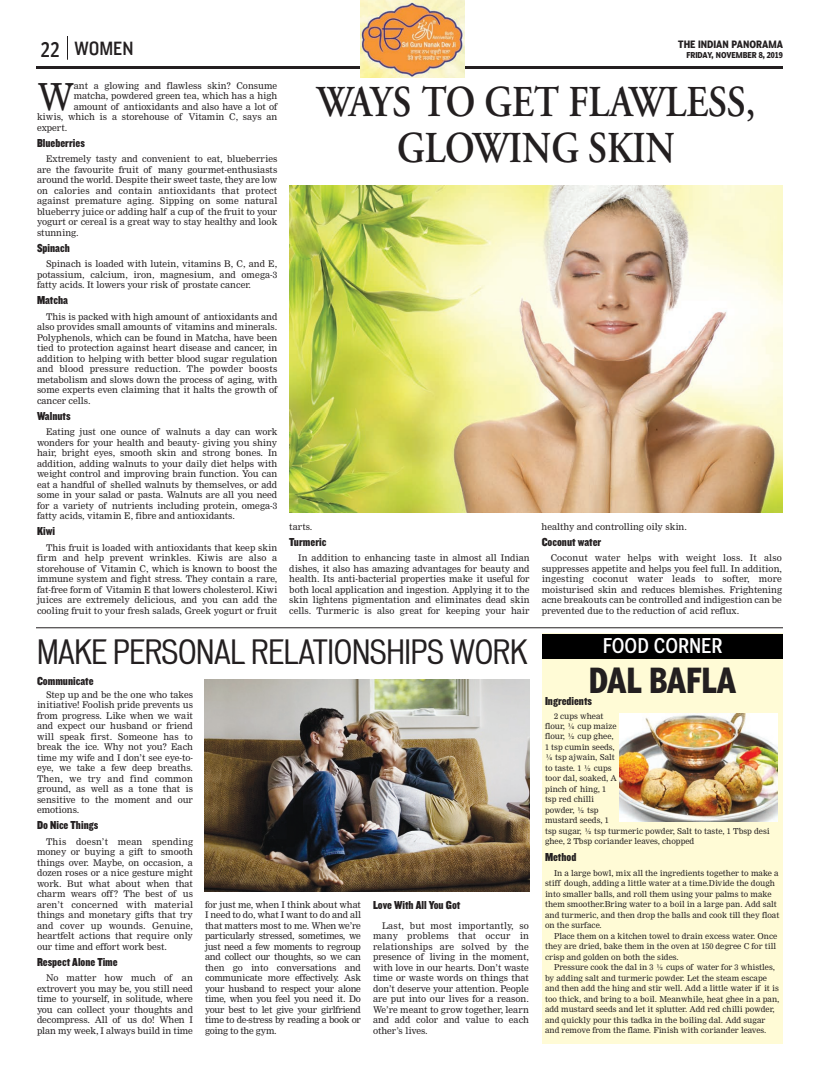
<style>
.page{position:relative;width:819px;height:1080px;background:#fff}
.page>*{position:absolute;margin:0;border:0;box-sizing:border-box;transform-origin:0 0}
.t1{font:600 44px/46px "Adobe Garamond";color:#231f20;text-align:center;scale:.85 1}
.t2{font:36.5px "Nimrod";color:#231f20}
.t3{font:34px "Poynter Agate One Bold Con";color:#231f20;scale:.85 1}
.t4{font:condensed 32px "Vonnes";letter-spacing:-.01em;color:#231f20}
.t5{font:20px "Poynter Agate One Comp";color:#fff;scale:.95 1}
.t6{font:20px "Knockout HTF30 Junior Welterwt";color:#231f20}
.t7{font:condensed 20px "Poynter Agate One";color:#231f20;scale:.9 1}
.t8{font:12px "Knockout HTF70 Full Welterwt";color:#231f20}
.t9{font:700 10px "Poynter Agate One";color:#231f20;scale:.85 1}
.t10{font:9px/10.5px "Nimrod";color:#231f20;text-align:justify}
.t11{font:8px/10.5px "Nimrod";color:#231f20}
.t12{font:700 8px "Poynter Agate One";color:#231f20;scale:.88 1}
</style>
<div class="page">
<div style="left:542px;top:634px;width:241px;height:410px;background:#fffbd6"></div>
<div style="left:542px;top:634px;width:241px;height:25px;background:#000"></div>
<hr style="left:36px;top:66px;width:747px;height:3px;background:#231f20">
<svg style="left:67px;top:36px;width:1px;height:24px"></svg>
<hr style="left:36px;top:628px;width:747px;height:1px;background:#231f20">
<img style="left:289px;top:185px;width:494px;height:328px">
<img style="left:204px;top:680px;width:326px;height:212px">
<img style="left:619px;top:713px;width:158px;height:108px">
<img style="left:360px;top:0;width:104px;height:78px">
<h3 class="t7" style="left:41px;top:41px;width:23px">22</h3>
<p class="t9" style="left:678px;top:40px;width:125px">THE INDIAN PANORAMA</p>
<h3 class="t6" style="left:75px;top:42px;width:61px">WOMEN</h3>
<p class="t12" style="left:686px;top:52px;width:111px">FRIDAY, NOVEMBER 8, 2019</p>
<h2 class="t2" style="left:37px;top:82px;width:38px">W</h2>
<p class="t10" style="left:74px;top:81px;width:205px">ant a glowing and flawless skin? Consume</p>
<p class="t10" style="left:74px;top:91px;width:205px">matcha, powdered green tea, which has a high</p>
<p class="t10" style="left:74px;top:102px;width:205px">amount of antioxidants and also have a lot of</p>
<p class="t10" style="left:37px;top:112px;width:242px">kiwis, which is a storehouse of Vitamin C, says an</p>
<p class="t10" style="left:37px;top:123px;width:32px">expert.</p>
<h3 class="t8" style="left:37px;top:138px;width:49px">Blueberries</h3>
<p class="t10" style="left:37px;top:154px;width:242px;text-indent:9px">Extremely tasty and convenient to eat, blueberries are the favourite fruit of many gourmet-enthusiasts around the world. Despite their sweet taste, they are low on calories and contain antioxidants that protect against premature aging. Sipping on some natural blueberry juice or adding half a cup of the fruit to your yogurt or cereal is a great way to stay healthy and look stunning.</p>
<h3 class="t8" style="left:37px;top:243px;width:34px">Spinach</h3>
<p class="t10" style="left:37px;top:259px;width:242px;text-indent:9px">Spinach is loaded with lutein, vitamins B, C, and E, potassium, calcium, iron, magnesium, and omega-3 fatty acids. It lowers your risk of prostate cancer.</p>
<h3 class="t8" style="left:37px;top:296px;width:32px">Matcha</h3>
<p class="t10" style="left:37px;top:312px;width:242px;text-indent:9px">This is packed with high amount of antioxidants and also provides small amounts of vitamins and minerals.<br>Polyphenols, which can be found in Matcha, have been tied to protection against heart disease and cancer, in addition to helping with better blood sugar regulation and blood pressure reduction. The powder boosts metabolism and slows down the process of aging, with some experts even claiming that it halts the growth of cancer cells.</p>
<h3 class="t8" style="left:37px;top:411px;width:35px">Walnuts</h3>
<p class="t10" style="left:37px;top:427px;width:242px;text-indent:9px">Eating just one ounce of walnuts a day can work wonders for your health and beauty- giving you shiny hair, bright eyes, smooth skin and strong bones. In addition, adding walnuts to your daily diet helps with weight control and improving brain function. You can eat a handful of shelled walnuts by themselves, or add some in your salad or pasta. Walnuts are all you need for a variety of nutrients including protein, omega-3 fatty acids, vitamin E, fibre and antioxidants.</p>
<h3 class="t8" style="left:37px;top:527px;width:19px">Kiwi</h3>
<p class="t10" style="left:37px;top:543px;width:242px;text-indent:9px">This fruit is loaded with antioxidants that keep skin firm and help prevent wrinkles. Kiwis are also a storehouse of Vitamin C, which is known to boost the immune system and fight stress. They contain a rare, fat-free form of Vitamin E that lowers cholesterol. Kiwi juices are extremely delicious, and you can add the cooling fruit to your fresh salads, Greek yogurt or fruit</p>
<h1 class="t1" style="left:317px;top:83px;width:518px">WAYS TO GET FLAWLESS,<br>GLOWING SKIN</h1>
<p class="t10" style="left:289px;top:522px;width:25px">tarts.</p>
<h3 class="t8" style="left:289px;top:537px;width:39px">Turmeric</h3>
<p class="t10" style="left:289px;top:553px;width:242px;text-indent:9px">In addition to enhancing taste in almost all Indian dishes, it also has amazing advantages for beauty and health. Its anti-bacterial properties make it useful for both local application and ingestion. Applying it to the skin lightens pigmentation and eliminates dead skin cells. Turmeric is also great for keeping your hair</p>
<p class="t10" style="left:542px;top:522px;width:147px">healthy and controlling oily skin.</p>
<h3 class="t8" style="left:542px;top:537px;width:61px">Coconut water</h3>
<p class="t10" style="left:542px;top:553px;width:242px;text-indent:9px">Coconut water helps with weight loss. It also suppresses appetite and helps you feel full. In addition, ingesting coconut water leads to softer, more moisturised skin and reduces blemishes. Frightening acne breakouts can be controlled and indigestion can be prevented due to the reduction of acid reflux.</p>
<h3 class="t4" style="left:37px;top:639px;width:492px">MAKE PERSONAL RELATIONSHIPS WORK</h3>
<h3 class="t8" style="left:37px;top:677px;width:58px">Communicate</h3>
<p class="t10" style="left:37px;top:690px;width:158px;text-indent:9px">Step up and be the one who takes initiative! Foolish pride prevents us from progress. Like when we wait and expect our husband or friend will speak first. Someone has to break the ice. Why not you? Each time my wife and I don’t see eye-to&shy;eye, we take a few deep breaths.<br>Then, we try and find common ground, as well as a tone that is sensitive to the moment and our emotions.</p>
<h3 class="t8" style="left:37px;top:821px;width:63px">Do Nice Things</h3>
<p class="t10" style="left:37px;top:837px;width:158px;text-indent:9px">This doesn’t mean spending money or buying a gift to smooth things over. Maybe, on occasion, a dozen roses or a nice gesture might work. But what about when that charm wears off ? The best of us aren’t concerned with material things and monetary gifts that try and cover up wounds. Genuine, heartfelt actions that require only our time and effort work best.</p>
<h3 class="t8" style="left:37px;top:957px;width:82px">Respect Alone Time</h3>
<p class="t10" style="left:37px;top:973px;width:158px;text-indent:9px">No matter how much of an extrovert you may be, you still need time to yourself, in solitude, where you can collect your thoughts and decompress. All of us do! When I plan my week, I always build in time</p>
<p class="t10" style="left:205px;top:900px;width:158px">for just me, when I think about what I need to do, what I want to do and all that matters most to me. When we’re particularly stressed, sometimes, we just need a few moments to regroup and collect our thoughts, so we can then go into conversations and communicate more effectively. Ask your husband to respect your alone time, when you feel you need it. Do your best to let give your girlfriend time to de-stress by reading a book or going to the gym.</p>
<h3 class="t8" style="left:373px;top:901px;width:89px">Love With All You Got</h3>
<p class="t10" style="left:373px;top:921px;width:158px;text-indent:9px">Last, but most importantly, so many problems that occur in relationships are solved by the presence of living in the moment, with love in our hearts. Don’t waste time or waste words on things that don’t deserve your attention. People are put into our lives for a reason.<br>We’re meant to grow together, learn and add color and value to each other’s lives.</p>
<h3 class="t5" style="left:603px;top:637px;width:127px">FOOD CORNER</h3>
<h3 class="t3" style="left:589px;top:666px;width:175px">DAL BAFLA</h3>
<h3 class="t8" style="left:545px;top:697px;width:49px">Ingredients</h3>
<p class="t11" style="left:545px;top:711px;width:226px;text-indent:9px">2 cups wheat<br>flour, ¼ cup maize<br>flour, ½ cup ghee,<br>1 tsp cumin seeds,<br>¼ tsp ajwain, Salt<br>to taste. 1 ½ cups<br>toor dal, soaked, A<br>pinch of hing, 1<br>tsp red chilli<br>powder, ½ tsp<br>mustard seeds, 1<br>tsp sugar, ½ tsp turmeric powder, Salt to taste, 1 Tbsp desi ghee, 2 Tbsp coriander leaves, chopped</p>
<h3 class="t8" style="left:545px;top:852px;width:33px">Method</h3>
<p class="t11" style="left:545px;top:868px;width:236px;text-indent:9px">In a large bowl, mix all the ingredients together to make a stiff dough, adding a little water at a time.Divide the dough into smaller balls, and roll them using your palms to make them smoother.Bring water to a boil in a large pan. Add salt and turmeric, and then drop the balls and cook till they float on the surface.</p>
<p class="t11" style="left:545px;top:931px;width:234px;text-indent:9px">Place them on a kitchen towel to drain excess water. Once they are dried, bake them in the oven at 150 degree C for till crisp and golden on both the sides.</p>
<p class="t11" style="left:545px;top:963px;width:236px;text-indent:9px">Pressure cook the dal in 3 ½ cups of water for 3 whistles, by adding salt and turmeric powder. Let the steam escape and then add the hing and stir well. Add a little water if it is too thick, and bring to a boil. Meanwhile, heat ghee in a pan, add mustard seeds and let it splutter. Add red chilli powder, and quickly pour this tadka in the boiling dal. Add sugar and remove from the flame. Finish with coriander leaves.</p>
</div>
